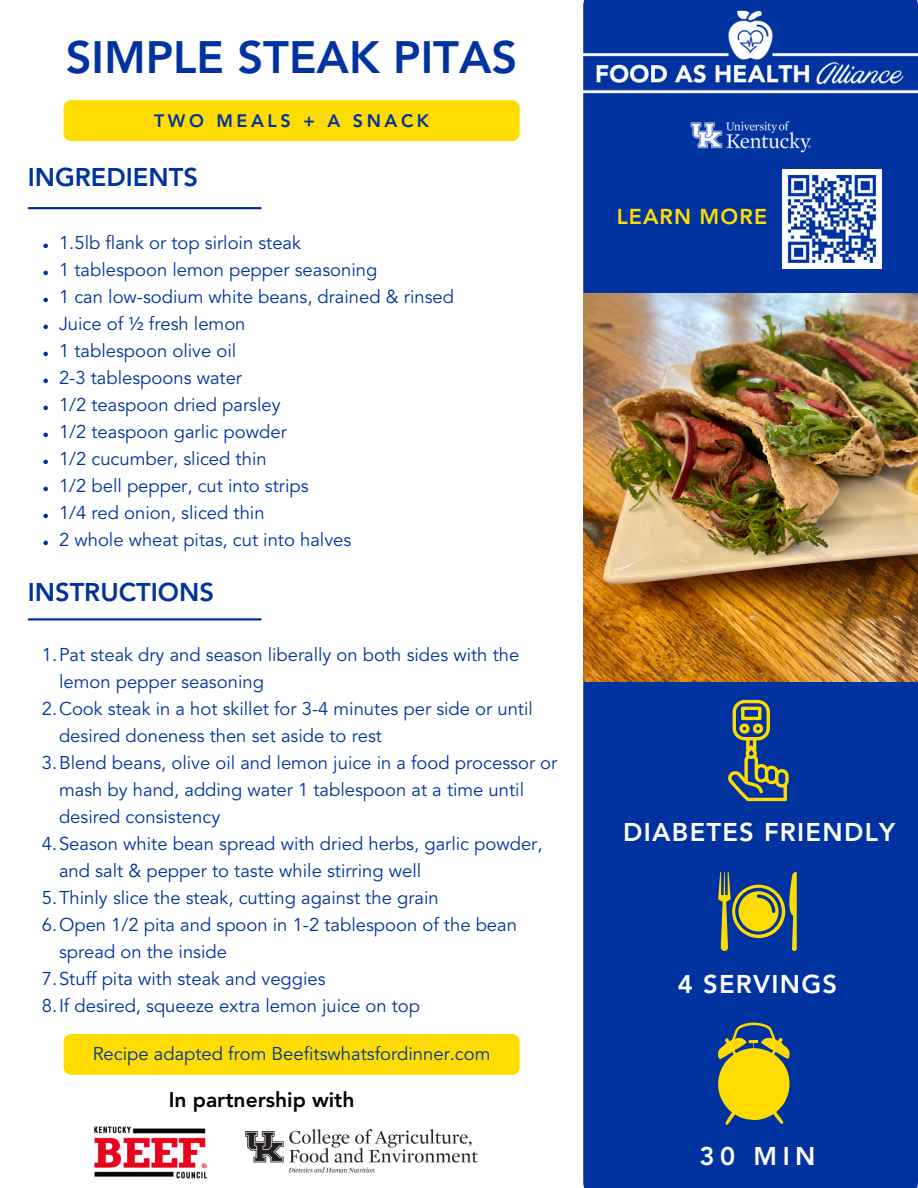
<style>
.page{position:relative;width:918px;height:1188px;background:#fff}
.page>*{position:absolute;margin:0;border:0;box-sizing:border-box;transform-origin:0 0}
.t1{font:800 45px "Avenir LT Std";color:#0033a0}
.t2{font:800 25.5px "Avenir LT Std";letter-spacing:.05em;color:#fff}
.t3{font:800 25.5px "Avenir LT Std";color:#0033a0}
.t4{font:800 21.45px "Avenir LT Std";letter-spacing:.05em;color:#ffdc00}
.t5{font:800 21px "Avenir LT Std";color:#000}
.t6{font:18.45px/27px "Avenir LT Std";color:#0033a0}
.t7{font:800 17.85px "Avenir LT Std";letter-spacing:.2em;color:#0033a0}
</style>
<div class="page">
<div style="left:64px;top:100px;width:456px;height:41px;background:#ffdc00;border-radius:8px"></div>
<hr style="left:29px;top:618px;width:232px;height:3px;background:#0033a0">
<hr style="left:29px;top:207px;width:232px;height:2px;background:#0033a0">
<div style="left:583px;top:175px;width:335px;height:1013px;background:#0033a0"></div>
<hr style="left:692px;top:848px;width:67px;height:1px;background:#0033a0">
<svg style="left:718px;top:859px;width:79px;height:92px;background:#596e67"></svg>
<svg style="left:717px;top:1020px;width:78px;height:106px;background:#969641"></svg>
<img style="left:583px;top:294px;width:335px;height:388px">
<img style="left:583px;top:0;width:335px;height:175px">
<img style="left:783px;top:170px;width:99px;height:99px">
<svg style="left:728px;top:700px;width:61px;height:101px;background:#496372"></svg>
<img style="left:245px;top:1129px;width:233px;height:44px">
<img style="left:94px;top:1126px;width:114px;height:53px">
<svg style="left:43px;top:244px;width:5px;height:4px"></svg>
<svg style="left:43px;top:271px;width:5px;height:4px"></svg>
<svg style="left:43px;top:298px;width:5px;height:4px"></svg>
<svg style="left:43px;top:325px;width:5px;height:4px"></svg>
<svg style="left:43px;top:352px;width:5px;height:4px"></svg>
<svg style="left:43px;top:379px;width:5px;height:4px"></svg>
<svg style="left:43px;top:406px;width:5px;height:4px"></svg>
<svg style="left:43px;top:433px;width:5px;height:4px"></svg>
<svg style="left:43px;top:460px;width:5px;height:4px"></svg>
<svg style="left:43px;top:487px;width:5px;height:4px"></svg>
<svg style="left:43px;top:514px;width:5px;height:4px"></svg>
<svg style="left:43px;top:541px;width:5px;height:4px"></svg>
<div style="left:64px;top:1034px;width:456px;height:41px;background:#ffdc00;border-radius:8px"></div>
<h1 class="t1" style="left:66px;top:39px;width:453px">SIMPLE STEAK PITAS</h1>
<p class="t7" style="left:154px;top:114px;width:277px">TWO MEALS + A SNACK</p>
<h2 class="t3" style="left:28px;top:167px;width:172px">INGREDIENTS</h2>
<p class="t6" style="left:59px;top:231px;width:397px">1.5lb flank or top sirloin steak<br>1 tablespoon lemon pepper seasoning<br>1 can low-sodium white beans, drained &amp; rinsed<br>Juice of ½ fresh lemon<br>1 tablespoon olive oil<br>2-3 tablespoons water<br>1/2 teaspoon dried parsley<br>1/2 teaspoon garlic powder<br>1/2 cucumber, sliced thin<br>1/2 bell pepper, cut into strips<br>1/4 red onion, sliced thin<br>2 whole wheat pitas, cut into halves</p>
<h2 class="t3" style="left:28px;top:581px;width:188px">INSTRUCTIONS</h2>
<p class="t6" style="left:42px;top:642px;width:479px">1.Pat steak dry and season liberally on both sides with the</p>
<p class="t6" style="left:59px;top:669px;width:206px">lemon pepper seasoning</p>
<p class="t6" style="left:42px;top:696px;width:493px">2.Cook steak in a hot skillet for 3-4 minutes per side or until</p>
<p class="t6" style="left:59px;top:723px;width:325px">desired doneness then set aside to rest</p>
<p class="t6" style="left:42px;top:750px;width:517px">3.Blend beans, olive oil and lemon juice in a food processor or</p>
<p class="t6" style="left:59px;top:777px;width:467px">mash by hand, adding water 1 tablespoon at a time until</p>
<p class="t6" style="left:59px;top:804px;width:163px">desired consistency</p>
<p class="t6" style="left:42px;top:831px;width:502px">4.Season white bean spread with dried herbs, garlic powder,</p>
<p class="t6" style="left:59px;top:858px;width:364px">and salt &amp; pepper to taste while stirring well</p>
<p class="t6" style="left:42px;top:885px;width:398px">5.Thinly slice the steak, cutting against the grain</p>
<p class="t6" style="left:42px;top:912px;width:477px">6.Open 1/2 pita and spoon in 1-2 tablespoon of the bean</p>
<p class="t6" style="left:59px;top:939px;width:170px">spread on the inside</p>
<p class="t6" style="left:42px;top:966px;width:285px">7.Stuff pita with steak and veggies</p>
<p class="t6" style="left:42px;top:993px;width:380px">8.If desired, squeeze extra lemon juice on top</p>
<p class="t6" style="left:93px;top:1042px;width:399px">Recipe adapted from Beefitswhatsfordinner.com</p>
<p class="t5" style="left:169px;top:1091px;width:187px">In partnership with</p>
<p class="t4" style="left:617px;top:208px;width:152px">LEARN MORE</p>
<h2 class="t2" style="left:623px;top:822px;width:273px">DIABETES FRIENDLY</h2>
<h2 class="t2" style="left:678px;top:973px;width:161px">4 SERVINGS</h2>
<h2 class="t2" style="left:699px;top:1146px;width:118px">30 MIN</h2>
</div>
